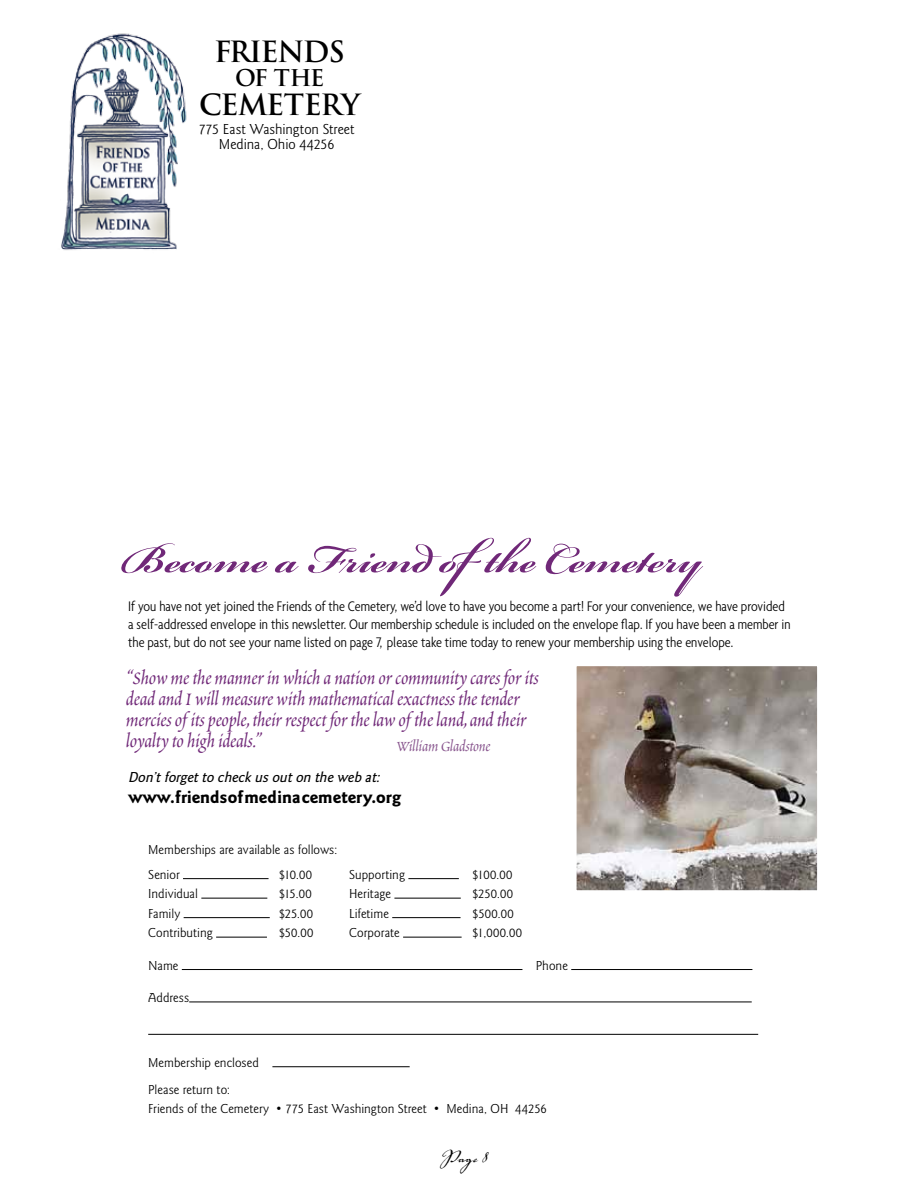
<style>
.page{position:relative;width:918px;height:1188px;background:#fff}
.page>*{position:absolute;margin:0;border:0;box-sizing:border-box;transform-origin:0 0}
.t1{font:700 60px "Bickham Script Pro";color:#702878}
.t2{font:700 28.5px "Trajan Pro";letter-spacing:-.045em;color:#000}
.t3{font:27px "Voluta Script";color:#000;scale:1.15 1}
.t4{font:22.5px/21px "Poetica Chancery I";color:#702878}
.t5{font:700 22.5px "Trajan Pro";color:#000}
.t6{font:700 18px "Goudy Sans Pro";color:#000}
.t7{font:18px "Poetica Chancery I";color:#88558e}
.t8{font:300 condensed 15px/18px "Agenda";color:#000}
.t9{font:15px/15px "Goudy Sans Pro";letter-spacing:-.005em;color:#000;text-align:center}
.t10{font:italic 500 15px "Goudy Sans Pro";color:#000}
.t11{font:13.5px/25.2px "Goudy Sans Pro";color:#000}
</style>
<div class="page">
<hr style="left:183px;top:878px;width:86px;height:1px;background:#000">
<hr style="left:408px;top:878px;width:51px;height:1px;background:#000">
<hr style="left:201px;top:898px;width:66px;height:1px;background:#000">
<hr style="left:394px;top:898px;width:67px;height:1px;background:#000">
<hr style="left:184px;top:917px;width:86px;height:1px;background:#000">
<hr style="left:392px;top:917px;width:69px;height:1px;background:#000">
<hr style="left:216px;top:937px;width:51px;height:1px;background:#000">
<hr style="left:403px;top:937px;width:59px;height:1px;background:#000">
<hr style="left:182px;top:969px;width:340px;height:1px;background:#000">
<hr style="left:571px;top:969px;width:181px;height:1px;background:#000">
<hr style="left:189px;top:1002px;width:563px;height:1px;background:#000">
<hr style="left:148px;top:1034px;width:610px;height:1px;background:#000">
<hr style="left:272px;top:1066px;width:138px;height:1px;background:#000">
<img style="left:61px;top:33px;width:126px;height:217px">
<img style="left:578px;top:668px;width:238px;height:221px">
<div style="left:574px;top:664px;width:246px;height:229px;border:3px solid #fff"></div>
<h2 class="t2" style="left:214px;top:34px;width:132px">FRIENDS</h2>
<h3 class="t5" style="left:235px;top:64px;width:91px">OF THE</h3>
<h2 class="t2" style="left:199px;top:87px;width:163px">CEMETERY</h2>
<p class="t9" style="left:199px;top:122px;width:157px">775 East Washington Street<br>Medina, Ohio 44256</p>
<h1 class="t1" style="left:122px;top:516px;width:584px">Become a Friend of the Cemetery</h1>
<p class="t8" style="left:128px;top:597px;width:664px">If you have not yet joined the Friends of the Cemetery, we’d love to have you become a part! For your convenience, we have provided a self-addressed envelope in this newsletter. Our membership schedule is included on the envelope flap. If you have been a member in the past, but do not see your name listed on page 7, please take time today to renew your membership using the envelope.</p>
<h3 class="t4" style="left:126px;top:668px;width:414px">“Show me the manner in which a nation or community cares for its dead and I will measure with mathematical exactness the tender mercies of its people, their respect for the law of the land, and their loyalty to high ideals.”</h3>
<p class="t7" style="left:396px;top:738px;width:96px">William Gladstone</p>
<p class="t10" style="left:128px;top:768px;width:257px">Don’tforgetto checkusouton theweb at:</p>
<p class="t6" style="left:128px;top:786px;width:274px">www.friendsofmedinacemetery.org</p>
<p class="t11" style="left:148px;top:837px;width:191px">Memberships are available as follows:<br>Senior</p>
<p class="t11" style="left:279px;top:862px;width:35px">$10.00</p>
<p class="t11" style="left:349px;top:862px;width:57px">Supporting</p>
<p class="t11" style="left:472px;top:862px;width:42px">$100.00</p>
<p class="t11" style="left:148px;top:882px;width:51px">Individual</p>
<p class="t11" style="left:279px;top:882px;width:34px">$15.00</p>
<p class="t11" style="left:349px;top:882px;width:43px">Heritage</p>
<p class="t11" style="left:472px;top:882px;width:42px">$250.00</p>
<p class="t11" style="left:148px;top:901px;width:34px">Family</p>
<p class="t11" style="left:279px;top:901px;width:36px">$25.00</p>
<p class="t11" style="left:349px;top:901px;width:41px">Lifetime</p>
<p class="t11" style="left:472px;top:901px;width:43px">$500.00</p>
<p class="t11" style="left:148px;top:921px;width:66px">Contributing</p>
<p class="t11" style="left:279px;top:921px;width:36px">$50.00</p>
<p class="t11" style="left:349px;top:921px;width:52px">Corporate</p>
<p class="t11" style="left:472px;top:921px;width:51px">$1,000.00</p>
<p class="t11" style="left:148px;top:953px;width:32px">Name</p>
<p class="t11" style="left:536px;top:953px;width:33px">Phone</p>
<p class="t11" style="left:148px;top:985px;width:42px">Address</p>
<p class="t11" style="left:148px;top:1049px;width:112px;line-height:26.7px">Membership enclosed<br>Please return to:</p>
<p class="t11" style="left:148px;top:1096px;width:400px">Friends of the Cemetery • 775 East Washington Street • Medina, OH 44256</p>
<h3 class="t3" style="left:439px;top:1137px;width:44px">Page 8</h3>
</div>
